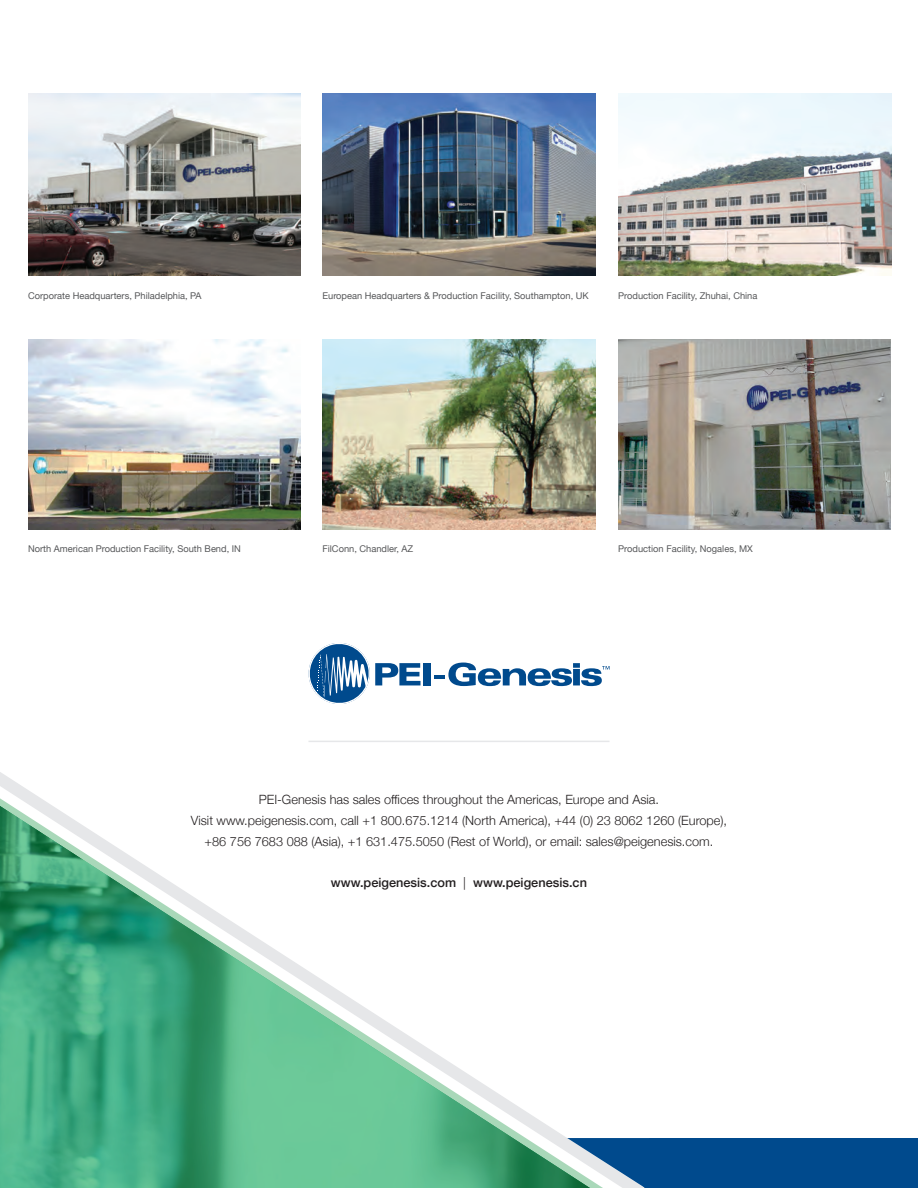
<style>
.page{position:relative;width:918px;height:1188px;background:#fff}
.page>*{position:absolute;margin:0;border:0;box-sizing:border-box;transform-origin:0 0}
.t1{font:300 12.75px/21px "Helvetica Neue";color:#231f20;text-align:center}
.t2{font:500 12.75px "Helvetica Neue";color:#231f20}
.t3{font:9.3px "Helvetica Neue";color:#57585a}
.s1{font-weight:300}
</style>
<div class="page">
<svg style="left:0;top:662px;width:593px;height:526px"></svg>
<img style="left:28px;top:94px;width:273px;height:182px">
<img style="left:28px;top:340px;width:273px;height:189px">
<img style="left:323px;top:340px;width:272px;height:189px">
<img style="left:618px;top:340px;width:273px;height:189px">
<img style="left:323px;top:94px;width:272px;height:182px">
<img style="left:618px;top:94px;width:273px;height:182px">
<div style="left:423px;top:663px;width:7px;height:22px;background:#004a8d"></div>
<hr style="left:434px;top:675px;width:10px;height:4px;background:#004a8d">
<svg style="left:305px;top:643px;width:116px;height:65px"></svg>
<svg style="left:448px;top:663px;width:162px;height:23px"></svg>
<hr style="left:308px;top:741px;width:302px;height:1px;background:#e6e7e9">
<svg style="left:567px;top:1138px;width:351px;height:50px;background:#175a95"></svg>
<p class="t3" style="left:28px;top:289px;width:175px">Corporate Headquarters, Philadelphia, PA</p>
<p class="t3" style="left:323px;top:289px;width:268px">European Headquarters &amp; Production Facility, Southampton, UK</p>
<p class="t3" style="left:618px;top:289px;width:141px">Production Facility, Zhuhai, China</p>
<p class="t3" style="left:28px;top:542px;width:214px">North American Production Facility, South Bend, IN</p>
<p class="t3" style="left:323px;top:542px;width:92px">FilConn, Chandler, AZ</p>
<p class="t3" style="left:618px;top:542px;width:136px">Production Facility, Nogales, MX</p>
<p class="t1" style="left:191px;top:788px;width:538px">PEI-Genesis has sales offices throughout the Americas, Europe and Asia.<br>Visit www.peigenesis.com, call +1 800.675.1214 (North America), +44 (0) 23 8062 1260 (Europe), +86 756 7683 088 (Asia), +1 631.475.5050 (Rest of World), or email: sales@peigenesis.com.</p>
<p class="t2" style="left:331px;top:872px;width:258px">www.peigenesis.com <span class="s1">|</span> www.peigenesis.cn</p>
</div>
